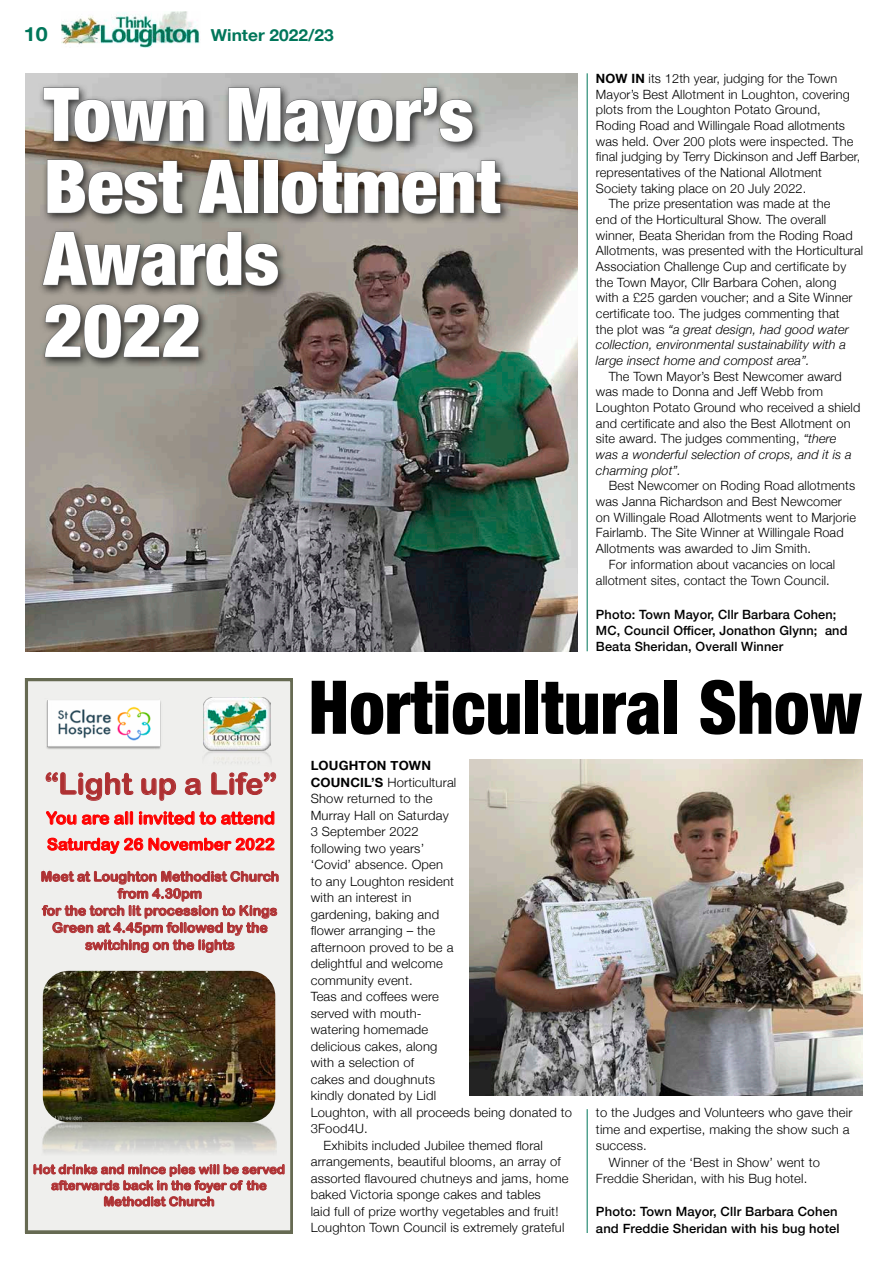
<style>
.page{position:relative;width:893px;height:1263px;background:#fff}
.page>*{position:absolute;margin:0;border:0;box-sizing:border-box;transform-origin:0 0}
.t1{font:900 condensed 74.25px "Helvetica Neue";letter-spacing:.005em;color:#000;scale:.95 1}
.t2{font:900 condensed 74.1px/72px "Helvetica Neue";color:#fff}
.t3{font:29.4px "Arial Rounded MT Bold";color:#ae3032}
.t4{font:700 19.5px "Helvetica Neue";color:#00765a;scale:1.1 1}
.t5{font:17.1px "Arial Rounded MT Bold";color:#f00}
.t6{font:700 16.5px "Helvetica Neue";color:#00765a;scale:1.05 1}
.t7{font:16.2px "Arial Rounded MT Bold";color:#f00}
.t8{font:13.5px/17.1px "Arial Rounded MT Bold";color:#ae3032;text-align:center}
.t9{font:300 12.75px/15.6px "Helvetica Neue";letter-spacing:.01em;color:#000}
.t10{font:500 12.75px/15.6px "Helvetica Neue";letter-spacing:.01em;color:#000}
.t11{font:italic 300 12.75px "Helvetica Neue";letter-spacing:.01em;color:#000}
.t12{font:12.75px/16px "Arial Rounded MT Bold";color:#ae3032;text-align:center}
.t13{font:700 12.75px "Helvetica Neue";letter-spacing:.015em;color:#000}
.s1{font-weight:700}
.s2{font-style:normal}
.s3{font-style:italic}
</style>
<div class="page">
<img style="left:61px;top:12px;width:139px;height:35px">
<hr style="left:587px;top:1109px;width:1px;height:124px;background:#00765a">
<hr style="left:587px;top:73px;width:1px;height:578px;background:#00765a">
<img style="left:26px;top:73px;width:552px;height:578px">
<div style="left:38px;top:82px;width:474px;height:287px;background:#000;opacity:.75"></div>
<svg style="left:43px;top:87px;width:458px;height:127px;background:#726e69"></svg>
<svg style="left:42px;top:231px;width:237px;height:55px;background:#63615c"></svg>
<svg style="left:44px;top:304px;width:155px;height:54px;background:#5b5a55"></svg>
<img style="left:470px;top:760px;width:392px;height:336px">
<svg style="left:25px;top:678px;width:268px;height:555px;background:#e0e0db"></svg>
<svg style="left:45px;top:772px;width:89px;height:29px;background:#e3cdcc"></svg>
<svg style="left:141px;top:778px;width:35px;height:23px"></svg>
<svg style="left:185px;top:778px;width:17px;height:17px"></svg>
<svg style="left:271px;top:772px;width:6px;height:23px"></svg>
<svg style="left:46px;top:811px;width:87px;height:14px"></svg>
<svg style="left:139px;top:811px;width:135px;height:14px;background:#f49a98"></svg>
<svg style="left:47px;top:837px;width:228px;height:17px;background:#f3a9a7"></svg>
<svg style="left:41px;top:870px;width:238px;height:83px;background:#dfc2c1"></svg>
<svg style="left:33px;top:1164px;width:252px;height:42px"></svg>
<img style="left:45px;top:698px;width:117px;height:52px">
<img style="left:48px;top:700px;width:111px;height:47px">
<img style="left:203px;top:697px;width:68px;height:107px">
<img style="left:42px;top:971px;width:234px;height:262px">
<h3 class="t4" style="left:24px;top:19px;width:23px">10</h3>
<p class="t6" style="left:211px;top:23px;width:119px">Winter 2022/23</p>
<p class="t9" style="left:596px;top:70px;width:243px"><span class="s1">NOW IN</span> its 12th year, judging for the Town</p>
<p class="t9" style="left:596px;top:85px;width:255px">Mayor’s Best Allotment in Loughton, covering</p>
<p class="t9" style="left:596px;top:101px;width:226px">plots from the Loughton Potato Ground,</p>
<p class="t9" style="left:596px;top:117px;width:251px">Roding Road and Willingale Road allotments</p>
<p class="t9" style="left:596px;top:132px;width:259px">was held. Over 200 plots were inspected. The</p>
<p class="t9" style="left:596px;top:148px;width:266px">final judging by Terry Dickinson and Jeff Barber,</p>
<p class="t9" style="left:596px;top:164px;width:227px">representatives of the National Allotment</p>
<p class="t9" style="left:596px;top:179px;width:212px">Society taking place on 20 July 2022.</p>
<p class="t9" style="left:609px;top:195px;width:223px">The prize presentation was made at the</p>
<p class="t9" style="left:596px;top:211px;width:232px">end of the Horticultural Show. The overall</p>
<p class="t9" style="left:596px;top:226px;width:258px">winner, Beata Sheridan from the Roding Road</p>
<p class="t9" style="left:596px;top:242px;width:269px">Allotments, was presented with the Horticultural</p>
<p class="t9" style="left:596px;top:258px;width:252px">Association Challenge Cup and certificate by</p>
<p class="t9" style="left:596px;top:273px;width:242px">the Town Mayor, Cllr Barbara Cohen, along</p>
<p class="t9" style="left:596px;top:289px;width:258px">with a £25 garden voucher; and a Site Winner</p>
<p class="t9" style="left:596px;top:305px;width:245px">certificate too. The judges commenting that</p>
<p class="t11" style="left:596px;top:319px;width:254px"><span class="s2">the plot was</span> “a great design, had good water</p>
<p class="t11" style="left:596px;top:335px;width:252px">collection, environmental sustainability with a</p>
<p class="t11" style="left:596px;top:350px;width:215px">large insect home and compost area”.</p>
<p class="t9" style="left:596px;top:367px;width:266px;text-indent:13px">The Town Mayor’s Best Newcomer award was made to Donna and Jeff Webb from Loughton Potato Ground who received a shield and certificate and also the Best Allotment on site award. The judges commenting, <span class="s3">“there was a wonderful selection of crops, and it is a charming plot”.</span></p>
<p class="t9" style="left:609px;top:477px;width:248px">Best Newcomer on Roding Road allotments</p>
<p class="t9" style="left:596px;top:493px;width:247px">was Janna Richardson and Best Newcomer</p>
<p class="t9" style="left:596px;top:508px;width:261px">on Willingale Road Allotments went to Marjorie</p>
<p class="t9" style="left:596px;top:524px;width:249px">Fairlamb. The Site Winner at Willingale Road</p>
<p class="t9" style="left:596px;top:540px;width:217px">Allotments was awarded to Jim Smith.</p>
<p class="t9" style="left:609px;top:555px;width:228px">For information about vacancies on local</p>
<p class="t9" style="left:596px;top:571px;width:235px">allotment sites, contact the Town Council.</p>
<p class="t10" style="left:596px;top:606px;width:253px">Photo: Town Mayor, Cllr Barbara Cohen;<br>MC, Council Officer, Jonathon Glynn; and<br>Beata Sheridan, Overall Winner</p>
<h1 class="t1" style="left:309px;top:646px;width:584px">Horticultural Show</h1>
<p class="t13" style="left:311px;top:755px;width:122px">LOUGHTON TOWN</p>
<p class="t9" style="left:311px;top:773px;width:147px"><span class="s1">COUNCIL’S</span> Horticultural</p>
<p class="t9" style="left:311px;top:790px;width:123px">Show returned to the</p>
<p class="t9" style="left:311px;top:806px;width:139px">Murray Hall on Saturday</p>
<p class="t9" style="left:311px;top:823px;width:110px">3 September 2022</p>
<p class="t9" style="left:311px;top:839px;width:115px">following two years’</p>
<p class="t9" style="left:311px;top:856px;width:134px">‘Covid’ absence. Open</p>
<p class="t9" style="left:311px;top:872px;width:145px">to any Loughton resident</p>
<p class="t9" style="left:311px;top:889px;width:102px">with an interest in</p>
<p class="t9" style="left:311px;top:905px;width:130px">gardening, baking and</p>
<p class="t9" style="left:311px;top:922px;width:126px">flower arranging – the</p>
<p class="t9" style="left:311px;top:938px;width:144px">afternoon proved to be a</p>
<p class="t9" style="left:311px;top:955px;width:134px">delightful and welcome</p>
<p class="t9" style="left:311px;top:971px;width:104px">community event.</p>
<p class="t9" style="left:311px;top:988px;width:130px">Teas and coffees were</p>
<p class="t9" style="left:311px;top:1004px;width:113px">served with mouth-</p>
<p class="t9" style="left:311px;top:1021px;width:119px">watering homemade</p>
<p class="t9" style="left:311px;top:1037px;width:128px">delicious cakes, along</p>
<p class="t9" style="left:311px;top:1054px;width:105px">with a selection of</p>
<p class="t9" style="left:311px;top:1070px;width:126px">cakes and doughnuts</p>
<p class="t9" style="left:311px;top:1087px;width:127px">kindly donated by Lidl</p>
<p class="t9" style="left:311px;top:1103px;width:263px">Loughton, with all proceeds being donated to</p>
<p class="t9" style="left:311px;top:1120px;width:59px">3Food4U.</p>
<p class="t9" style="left:323px;top:1136px;width:221px">Exhibits included Jubilee themed floral</p>
<p class="t9" style="left:311px;top:1153px;width:252px">arrangements, beautiful blooms, an array of</p>
<p class="t9" style="left:311px;top:1169px;width:259px">assorted flavoured chutneys and jams, home</p>
<p class="t9" style="left:311px;top:1186px;width:232px">baked Victoria sponge cakes and tables</p>
<p class="t9" style="left:311px;top:1202px;width:249px">laid full of prize worthy vegetables and fruit!</p>
<p class="t9" style="left:311px;top:1219px;width:255px">Loughton Town Council is extremely grateful</p>
<h2 class="t2" style="left:44px;top:74px;width:458px">Town Mayor’s<br>Best Allotment<br>Awards<br>2022</h2>
<h3 class="t3" style="left:45px;top:766px;width:234px">“Light up a Life”</h3>
<h3 class="t5" style="left:46px;top:808px;width:230px">You are all invited to attend</h3>
<p class="t7" style="left:47px;top:835px;width:229px">Saturday 26 November 2022</p>
<p class="t8" style="left:41px;top:868px;width:240px">Meet at Loughton Methodist Church from 4.30pm<br>for the torch lit procession to Kings<br>Green at 4.45pm followed by the switching on the lights</p>
<p class="t9" style="left:596px;top:1104px;width:258px">to the Judges and Volunteers who gave their</p>
<p class="t9" style="left:596px;top:1120px;width:255px">time and expertise, making the show such a</p>
<p class="t9" style="left:596px;top:1137px;width:52px">success.</p>
<p class="t9" style="left:609px;top:1153px;width:213px">Winner of the ‘Best in Show’ went to</p>
<p class="t9" style="left:596px;top:1170px;width:213px">Freddie Sheridan, with his Bug hotel.</p>
<p class="t10" style="left:596px;top:1202px;width:245px;line-height:16.5px">Photo: Town Mayor, Cllr Barbara Cohen and Freddie Sheridan with his bug hotel</p>
<p class="t12" style="left:33px;top:1161px;width:254px">Hot drinks and mince pies will be served afterwards back in the foyer of the<br>Methodist Church</p>
</div>
